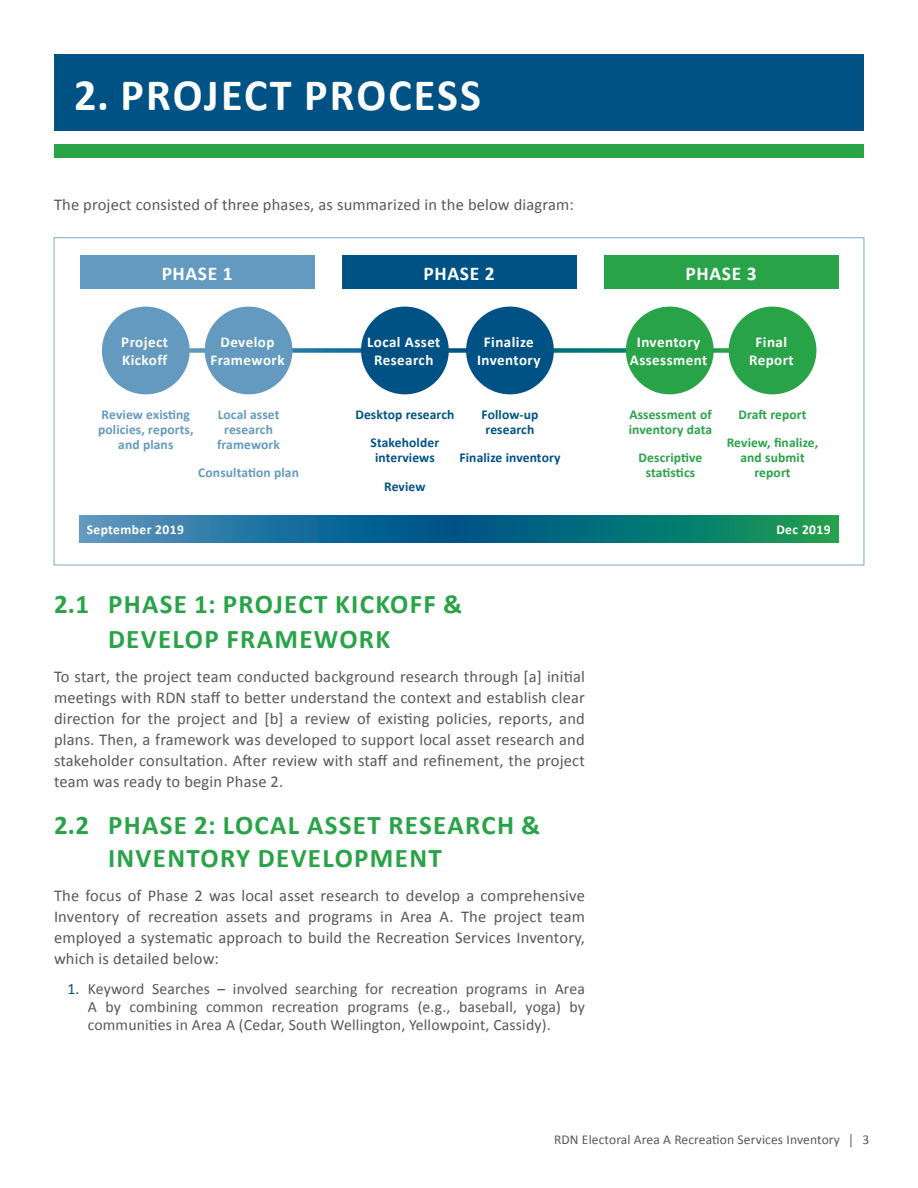
<style>
.page{position:relative;width:918px;height:1188px;background:#fff}
.page>*{position:absolute;margin:0;border:0;box-sizing:border-box;transform-origin:0 0}
.Page_HEADING{font:700 45px "Calibri";letter-spacing:.05em;color:#fff}
.Header_2{font:700 27px/34.5px "Calibri";letter-spacing:.05em;color:#29a348}
.t1{font:700 19.5px "Calibri";letter-spacing:.03em;color:#fff}
.Body_Text{font:16.5px/21px "Calibri";letter-spacing:.01em;color:#57585a;text-align:justify}
.t2{font:15.75px/18px "Calibri";letter-spacing:.01em;color:#57585a;text-align:justify}
.t3{font:700 15px/18px "Calibri";letter-spacing:.03em;color:#fff;text-align:center}
.t4{font:700 13.5px/15px "Calibri";letter-spacing:.01em;color:#29a348;text-align:center}
.t5{font:700 13.5px/15px "Calibri";letter-spacing:.01em;color:#649abf;text-align:center}
.t6{font:700 13.5px/15px "Calibri";letter-spacing:.01em;color:#005285}
.t7{font:13.5px "Calibri";letter-spacing:.01em;color:#57585a}
.t8{font:700 13.5px "Calibri";letter-spacing:.03em;color:#fff}
.s1{color:#005285}
.s2{font-family:"Myriad Pro"}
</style>
<div class="page">
<div style="left:54px;top:54px;width:810px;height:76px;background:#005285"></div>
<div style="left:54px;top:144px;width:810px;height:14px;background:#29a348"></div>
<div style="left:54px;top:237px;width:810px;height:328px;background:#fff;border:1px solid #7fa9c9"></div>
<svg style="left:190px;top:348px;width:539px;height:5px"></svg>
<div style="left:80px;top:255px;width:234px;height:34px;background:#649abf"></div>
<div style="left:342px;top:255px;width:234px;height:34px;background:#005285"></div>
<div style="left:604px;top:255px;width:234px;height:34px;background:#29a348"></div>
<div style="left:102px;top:307px;width:88px;height:87px;background:#649abf;border-radius:50%"></div>
<div style="left:205px;top:307px;width:87px;height:87px;background:#649abf;border-radius:50%"></div>
<div style="left:466px;top:307px;width:88px;height:87px;background:#005285;border-radius:50%"></div>
<div style="left:626px;top:307px;width:88px;height:87px;background:#29a348;border-radius:50%"></div>
<div style="left:729px;top:307px;width:87px;height:87px;background:#29a348;border-radius:50%"></div>
<svg style="left:80px;top:516px;width:758px;height:27px;background:#167588"></svg>
<div style="left:361px;top:307px;width:88px;height:87px;background:#005285;border-radius:50%"></div>
<p class="Page_HEADING" style="left:74px;top:67px;width:408px">2. PROJECT PROCESS</p>
<p class="Body_Text" style="left:54px;top:194px;width:522px">The project consisted of three phases, as summarized in the below diagram:</p>
<p class="t1" style="left:162px;top:261px;width:73px">PHASE 1</p>
<p class="t1" style="left:424px;top:261px;width:73px">PHASE 2</p>
<p class="t1" style="left:686px;top:261px;width:73px">PHASE 3</p>
<p class="t3" style="left:121px;top:333px;width:48px;text-align:left">Project<br>Kickoff</p>
<p class="t3" style="left:210px;top:333px;width:76px">Develop<br>Framework</p>
<p class="t3" style="left:477px;top:333px;width:65px">Finalize<br>Inventory</p>
<p class="t3" style="left:630px;top:333px;width:79px">Inventory<br>Assessment</p>
<p class="t3" style="left:756px;top:333px;width:33px">Final</p>
<p class="t3" style="left:367px;top:333px;width:75px">Local Asset<br>Research</p>
<p class="t3" style="left:749px;top:351px;width:46px">Report</p>
<p class="t5" style="left:98px;top:407px;width:97px">Review existing policies, reports, and plans</p>
<p class="t5" style="left:217px;top:407px;width:64px">Local asset research framework</p>
<p class="t5" style="left:198px;top:466px;width:102px">Consultation plan</p>
<p class="t6" style="left:355px;top:407px;width:101px">Desktop research</p>
<p class="t6" style="left:371px;top:435px;width:70px;text-align:center">Stakeholder interviews</p>
<p class="t6" style="left:384px;top:479px;width:43px">Review</p>
<p class="t6" style="left:482px;top:407px;width:58px">Follow-up research</p>
<p class="t6" style="left:459px;top:450px;width:102px">Finalize inventory</p>
<p class="t4" style="left:629px;top:407px;width:85px;text-align:left">Assessment of inventory data</p>
<p class="t4" style="left:639px;top:450px;width:65px">Descriptive statistics</p>
<p class="t4" style="left:739px;top:407px;width:70px">Draft report</p>
<p class="t4" style="left:727px;top:435px;width:93px">Review, finalize, and submit report</p>
<p class="t8" style="left:87px;top:521px;width:99px">September 2019</p>
<p class="t8" style="left:776px;top:521px;width:56px">Dec 2019</p>
<p class="Header_2" style="left:108px;top:587px;width:356px;text-indent:-54px">2.1 PHASE 1: PROJECT KICKOFF &amp;<br>DEVELOP FRAMEWORK</p>
<p class="Body_Text" style="left:54px;top:666px;width:532px">To start, the project team conducted background research through [a] initial meetings with RDN staff to better understand the context and establish clear direction for the project and [b] a review of existing policies, reports, and plans. Then, a framework was developed to support local asset research and stakeholder consultation. After review with staff and refinement, the project team was ready to begin Phase 2.</p>
<p class="Header_2" style="left:108px;top:808px;width:434px;line-height:33px;text-indent:-54px">2.2 PHASE 2: LOCAL ASSET RESEARCH &amp;<br>INVENTORY DEVELOPMENT</p>
<p class="Body_Text" style="left:54px;top:885px;width:532px">The focus of Phase 2 was local asset research to develop a comprehensive Inventory of recreation assets and programs in Area A. The project team employed a systematic approach to build the Recreation Services Inventory, which is detailed below:</p>
<p class="t2" style="left:88px;top:980px;width:499px;text-indent:-20px"><span class="s1">1.</span> Keyword Searches – involved searching for recreation programs in Area A by combining common recreation programs (e.g., baseball, yoga) by communities in Area A (Cedar, South Wellington, Yellowpoint, Cassidy).</p>
<p class="t7" style="left:554px;top:1131px;width:317px">RDN Electoral Area A Recreation Services Inventory <span class="s2">|</span> 3</p>
</div>
